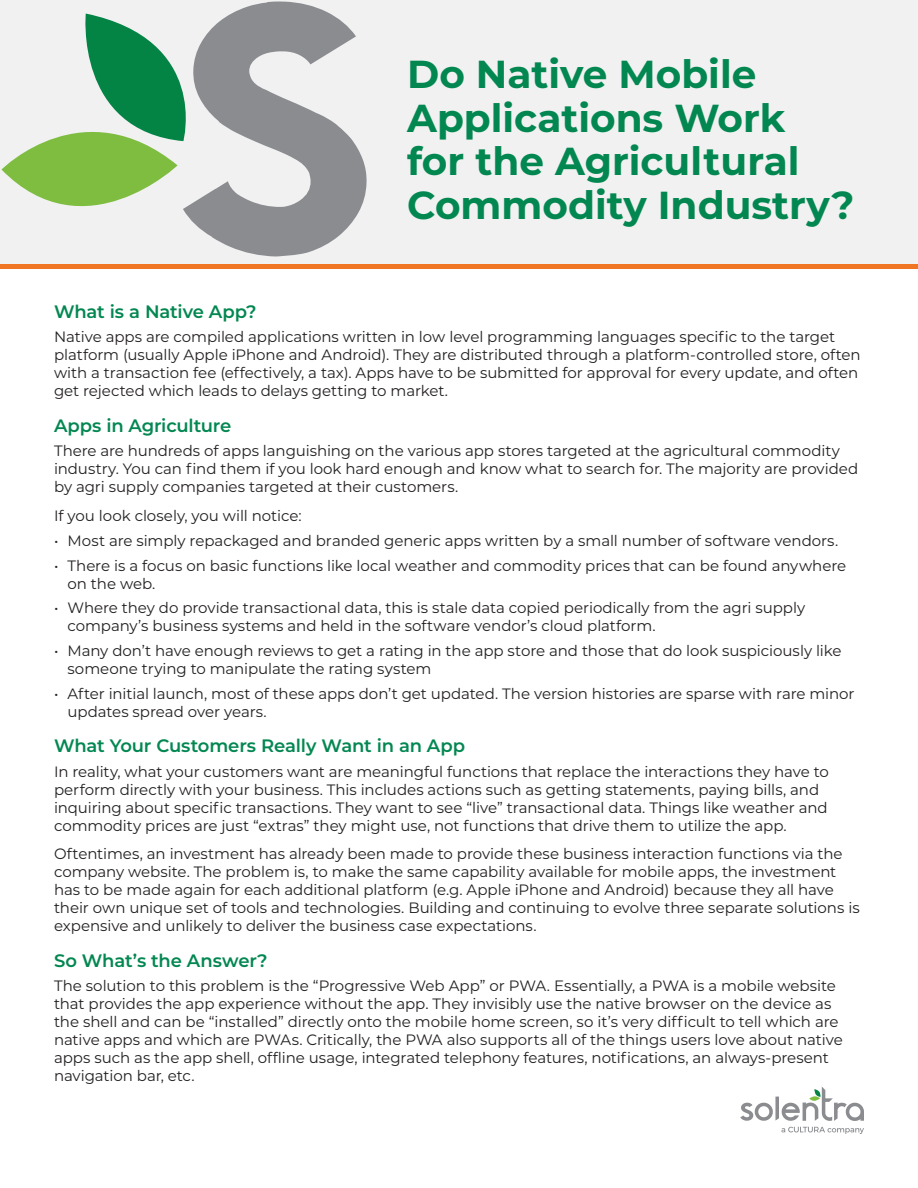
<style>
.page{position:relative;width:918px;height:1188px;background:#fff}
.page>*{position:absolute;margin:0;border:0;box-sizing:border-box;transform-origin:0 0}
.t1{font:700 39px/43.5px "Montserrat";color:#038751}
.t2{font:600 18px "Montserrat";letter-spacing:-.01em;color:#038751}
.t3{font:15px/18px "Montserrat";letter-spacing:-.005em;color:#231f20}
</style>
<div class="page">
<div style="left:0;top:0;width:918px;height:264px;background:#f1f1f2"></div>
<svg style="left:781px;top:1127px;width:83px;height:7px"></svg>
<svg style="left:740px;top:1087px;width:124px;height:34px"></svg>
<div style="left:1px;top:264px;width:917px;height:5px;background:#f07624"></div>
<svg style="left:85px;top:14px;width:98px;height:127px"></svg>
<svg style="left:1px;top:89px;width:177px;height:165px"></svg>
<svg style="left:183px;top:1px;width:184px;height:255px;fill:#8a8c8f"></svg>
<p class="t1" style="left:407px;top:51px;width:380px">Do Native Mobile<br>Applications Work</p>
<p class="t1" style="left:407px;top:138px;width:449px">for the Agricultural<br>Commodity Industry?</p>
<p class="t2" style="left:54px;top:299px;width:204px">What is a Native App?</p>
<p class="t3" style="left:54px;top:328px;width:808px">Native apps are compiled applications written in low level programming languages specific to the target platform (usually Apple iPhone and Android). They are distributed through a platform-controlled store, often with a transaction fee (effectively, a tax). Apps have to be submitted for approval for every update, and often get rejected which leads to delays getting to market.</p>
<p class="t2" style="left:54px;top:412px;width:179px">Apps in Agriculture</p>
<p class="t3" style="left:54px;top:441px;width:806px">There are hundreds of apps languishing on the various app stores targeted at the agricultural commodity industry. You can find them if you look hard enough and know what to search for. The majority are provided by agri supply companies targeted at their customers.</p>
<p class="t3" style="left:54px;top:506px;width:249px">If you look closely, you will notice:</p>
<p class="t3" style="left:54px;top:531px;width:786px">• Most are simply repackaged and branded generic apps written by a small number of software vendors.</p>
<p class="t3" style="left:68px;top:556px;width:780px;text-indent:-14px">• There is a focus on basic functions like local weather and commodity prices that can be found anywhere on the web.</p>
<p class="t3" style="left:68px;top:598px;width:739px;text-indent:-14px">• Where they do provide transactional data, this is stale data copied periodically from the agri supply company’s business systems and held in the software vendor’s cloud platform.</p>
<p class="t3" style="left:68px;top:641px;width:776px;text-indent:-14px">• Many don’t have enough reviews to get a rating in the app store and those that do look suspiciously like someone trying to manipulate the rating system</p>
<p class="t3" style="left:68px;top:684px;width:789px;text-indent:-14px">• After initial launch, most of these apps don’t get updated. The version histories are sparse with rare minor updates spread over years.</p>
<p class="t2" style="left:54px;top:733px;width:413px">What Your Customers Really Want in an App</p>
<p class="t3" style="left:54px;top:762px;width:777px">In reality, what your customers want are meaningful functions that replace the interactions they have to perform directly with your business. This includes actions such as getting statements, paying bills, and inquiring about specific transactions. They want to see “live” transactional data. Things like weather and commodity prices are just “extras” they might use, not functions that drive them to utilize the app.</p>
<p class="t3" style="left:54px;top:845px;width:807px">Oftentimes, an investment has already been made to provide these business interaction functions via the company website. The problem is, to make the same capability available for mobile apps, the investment has to be made again for each additional platform (e.g. Apple iPhone and Android) because they all have their own unique set of tools and technologies. Building and continuing to evolve three separate solutions is expensive and unlikely to deliver the business case expectations.</p>
<p class="t2" style="left:54px;top:947px;width:215px">So What’s the Answer?</p>
<p class="t3" style="left:54px;top:976px;width:790px">The solution to this problem is the “Progressive Web App” or PWA. Essentially, a PWA is a mobile website that provides the app experience without the app. They invisibly use the native browser on the device as the shell and can be “installed” directly onto the mobile home screen, so it’s very difficult to tell which are native apps and which are PWAs. Critically, the PWA also supports all of the things users love about native apps such as the app shell, offline usage, integrated telephony features, notifications, an always-present navigation bar, etc.</p>
</div>
